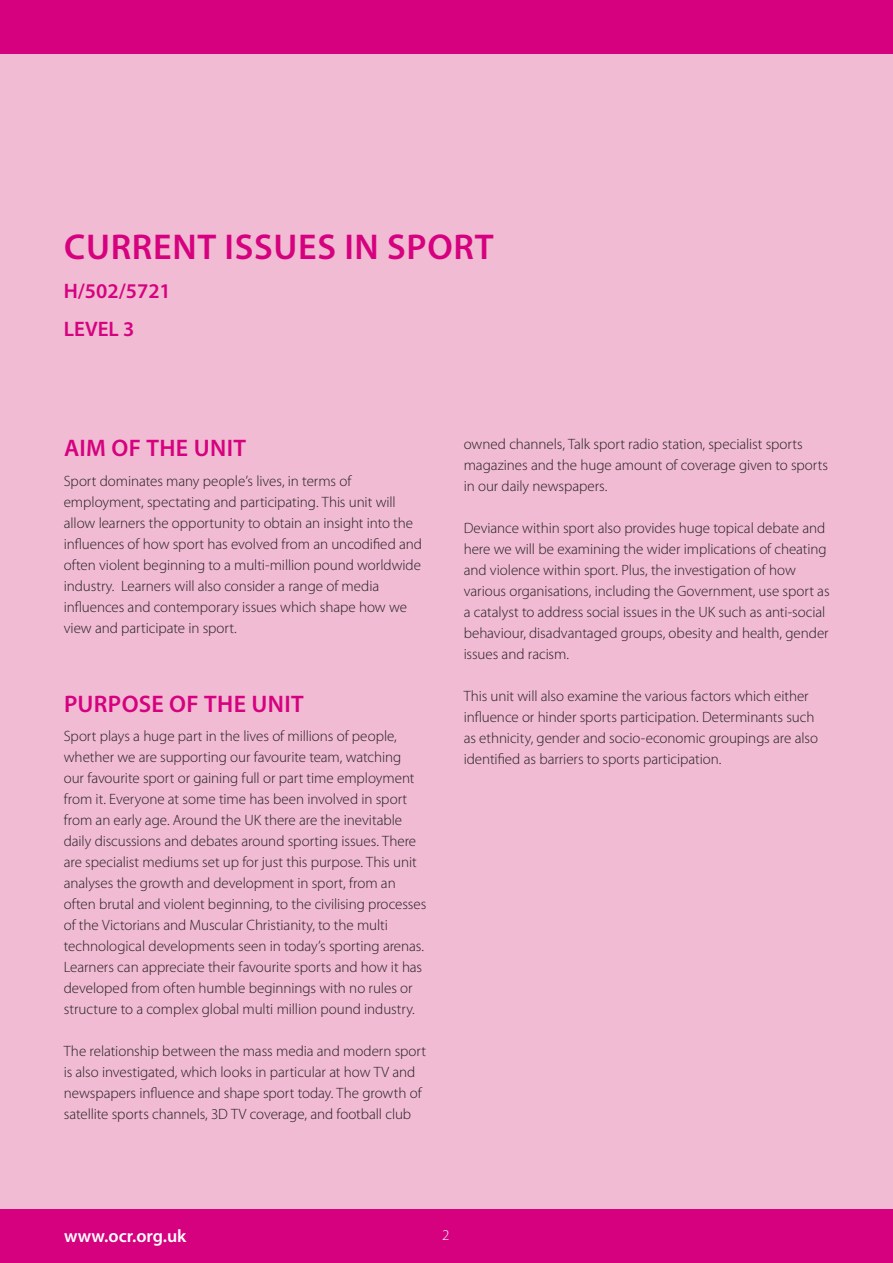
<style>
.page{position:relative;width:893px;height:1263px;background:#fff}
.page>*{position:absolute;margin:0;border:0;box-sizing:border-box;transform-origin:0 0}
.t1{font:600 36px "Myriad Pro";letter-spacing:.02em;color:#d6017f}
.subhead{font:600 24px "Myriad Pro";letter-spacing:.015em;color:#d6017f}
.t2{font:600 21px "Myriad Pro";color:#d6017f}
.heading_pale_brown{font:600 18px "Myriad Pro";color:#fff}
.body{font:300 15px/21px "Myriad Pro";letter-spacing:-.005em;color:#231f20}
.heading_pale_brown-2{font:300 15px "Myriad Pro";color:#fff}
</style>
<div class="page">
<div style="left:0;top:1209px;width:893px;height:54px;background:#d6017f"></div>
<div style="left:0;top:0;width:893px;height:54px;background:#d6017f"></div>
<div style="left:0;top:54px;width:893px;height:1154px;background:#f0bbd3"></div>
<p class="t1" style="left:64px;top:224px;width:431px">CURRENT ISSUES IN SPORT</p>
<p class="t2" style="left:64px;top:277px;width:109px">H/502/5721</p>
<p class="t2" style="left:64px;top:316px;width:72px">LEVEL 3</p>
<p class="subhead" style="left:64px;top:433px;width:183px">AIM OF THE UNIT</p>
<p class="body" style="left:64px;top:470px;width:360px">Sport dominates many people’s lives, in terms of employment, spectating and participating. This unit will allow learners the opportunity to obtain an insight into the influences of how sport has evolved from an uncodified and often violent beginning to a multi-million pound worldwide industry. Learners will also consider a range of media influences and contemporary issues which shape how we view and participate in sport.</p>
<p class="subhead" style="left:64px;top:688px;width:241px">PURPOSE OF THE UNIT</p>
<p class="body" style="left:64px;top:726px;width:364px">Sport plays a huge part in the lives of millions of people, whether we are supporting our favourite team, watching<br>our favourite sport or gaining full or part time employment from it. Everyone at some time has been involved in sport from an early age. Around the UK there are the inevitable daily discussions and debates around sporting issues. There are specialist mediums set up for just this purpose. This unit analyses the growth and development in sport, from an often brutal and violent beginning, to the civilising processes of the Victorians and Muscular Christianity, to the multi technological developments seen in today’s sporting arenas.<br>Learners can appreciate their favourite sports and how it has developed from often humble beginnings with no rules or structure to a complex global multi million pound industry.</p>
<p class="body" style="left:64px;top:1041px;width:364px">The relationship between the mass media and modern sport is also investigated, which looks in particular at how TV and newspapers influence and shape sport today. The growth of satellite sports channels, 3D TV coverage, and football club</p>
<p class="body" style="left:464px;top:434px;width:366px">owned channels, Talk sport radio station, specialist sports magazines and the huge amount of coverage given to sports in our daily newspapers.</p>
<p class="body" style="left:464px;top:518px;width:367px">Deviance within sport also provides huge topical debate and here we will be examining the wider implications of cheating and violence within sport. Plus, the investigation of how various organisations, including the Government, use sport as a catalyst to address social issues in the UK such as anti-social behaviour, disadvantaged groups, obesity and health, gender issues and racism.</p>
<p class="body" style="left:464px;top:686px;width:356px">This unit will also examine the various factors which either influence or hinder sports participation. Determinants such as ethnicity, gender and socio-economic groupings are also identified as barriers to sports participation.</p>
<p class="heading_pale_brown" style="left:64px;top:1225px;width:124px">www.ocr.org.uk</p>
<p class="heading_pale_brown-2" style="left:442px;top:1226px;width:9px">2</p>
</div>
